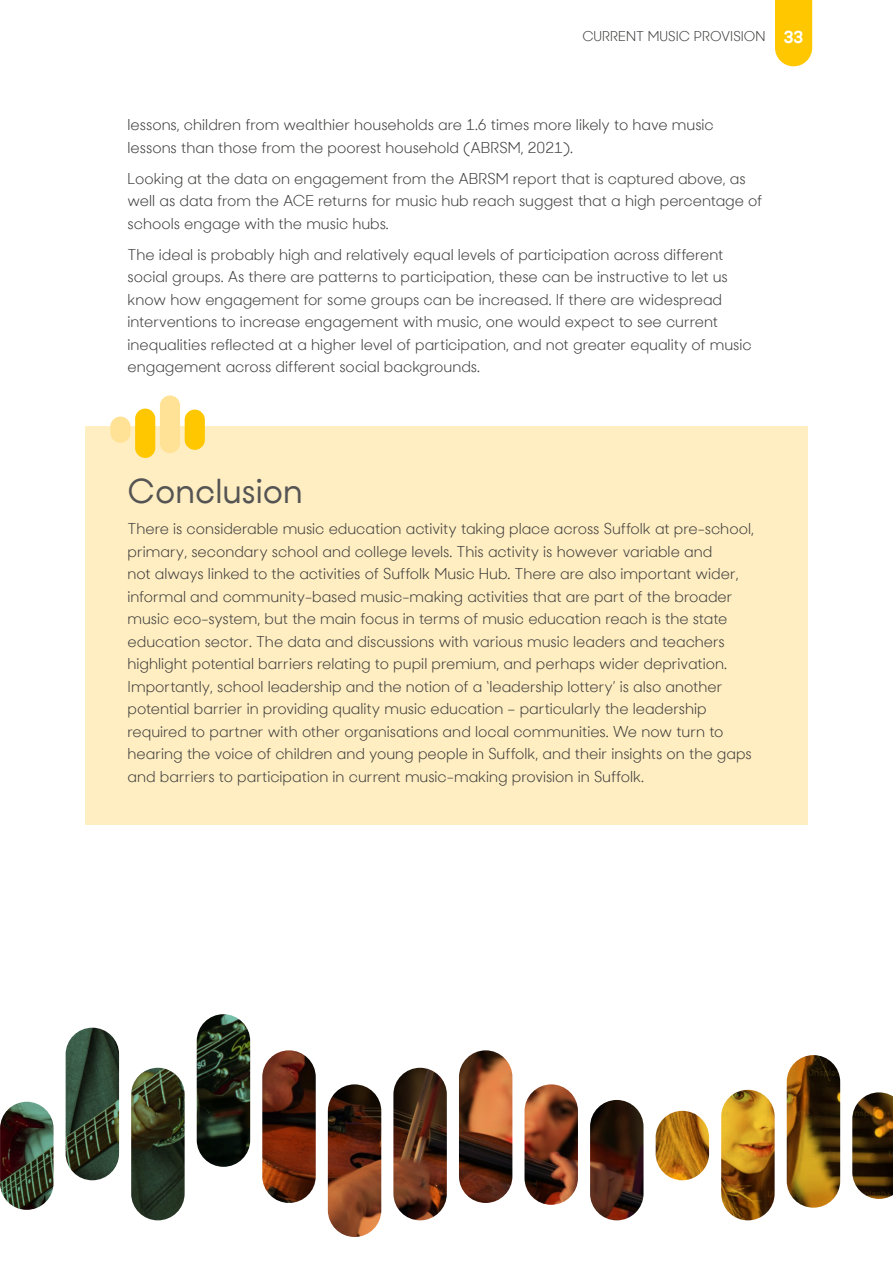
<style>
.page{position:relative;width:893px;height:1263px;background:#fff}
.page>*{position:absolute;margin:0;border:0;box-sizing:border-box;transform-origin:0 0}
._003__B_head{font:500 33px "Sharp Sans No 2";color:#555454}
._002__General_text{font:15px/22.5px "Sharp Sans No 2";color:#3c3c3b}
._100__Running_head_left{font:13.5px "Sharp Sans No 2";color:#3c3c3b}
.s1{font-weight:700;font-size:16.5px;color:#fff}
</style>
<div class="page">
<div style="left:775px;top:0;width:37px;height:66px;background:#fec700"></div>
<img style="left:0;top:1014px;width:893px;height:223px">
<div style="left:85px;top:426px;width:723px;height:399px;background:#ffeec2"></div>
<div style="left:185px;top:410px;width:20px;height:40px;background:#fec700;border-radius:10px"></div>
<div style="left:160px;top:395px;width:20px;height:58px;background:#ffe295;border-radius:10px"></div>
<div style="left:135px;top:409px;width:20px;height:49px;background:#fec700;border-radius:10px"></div>
<div style="left:110px;top:416px;width:21px;height:27px;background:#ffe295;border-radius:10px"></div>
<p class="_100__Running_head_left" style="left:582px;top:25px;width:222px">CURRENT MUSIC PROVISION <span class="s1">33</span></p>
<p class="_002__General_text" style="left:128px;top:112px;width:588px">lessons, children from wealthier households are 1.6 times more likely to have music lessons than those from the poorest household (ABRSM, 2021).</p>
<p class="_002__General_text" style="left:128px;top:166px;width:636px">Looking at the data on engagement from the ABRSM report that is captured above, as well as data from the ACE returns for music hub reach suggest that a high percentage of schools engage with the music hubs.</p>
<p class="_002__General_text" style="left:128px;top:242px;width:626px">The ideal is probably high and relatively equal levels of participation across different social groups. As there are patterns to participation, these can be instructive to let us know how engagement for some groups can be increased. If there are widespread interventions to increase engagement with music, one would expect to see current inequalities reflected at a higher level of participation, and not greater equality of music engagement across different social backgrounds.</p>
<p class="_003__B_head" style="left:128px;top:464px;width:177px">Conclusion</p>
<p class="_002__General_text" style="left:128px;top:516px;width:628px">There is considerable music education activity taking place across Suffolk at pre-school, primary, secondary school and college levels. This activity is however variable and<br>not always linked to the activities of Suffolk Music Hub. There are also important wider, informal and community-based music-making activities that are part of the broader music eco-system, but the main focus in terms of music education reach is the state education sector. The data and discussions with various music leaders and teachers highlight potential barriers relating to pupil premium, and perhaps wider deprivation.<br>Importantly, school leadership and the notion of a ‘leadership lottery’ is also another potential barrier in providing quality music education – particularly the leadership required to partner with other organisations and local communities. We now turn to hearing the voice of children and young people in Suffolk, and their insights on the gaps and barriers to participation in current music-making provision in Suffolk.</p>
</div>
